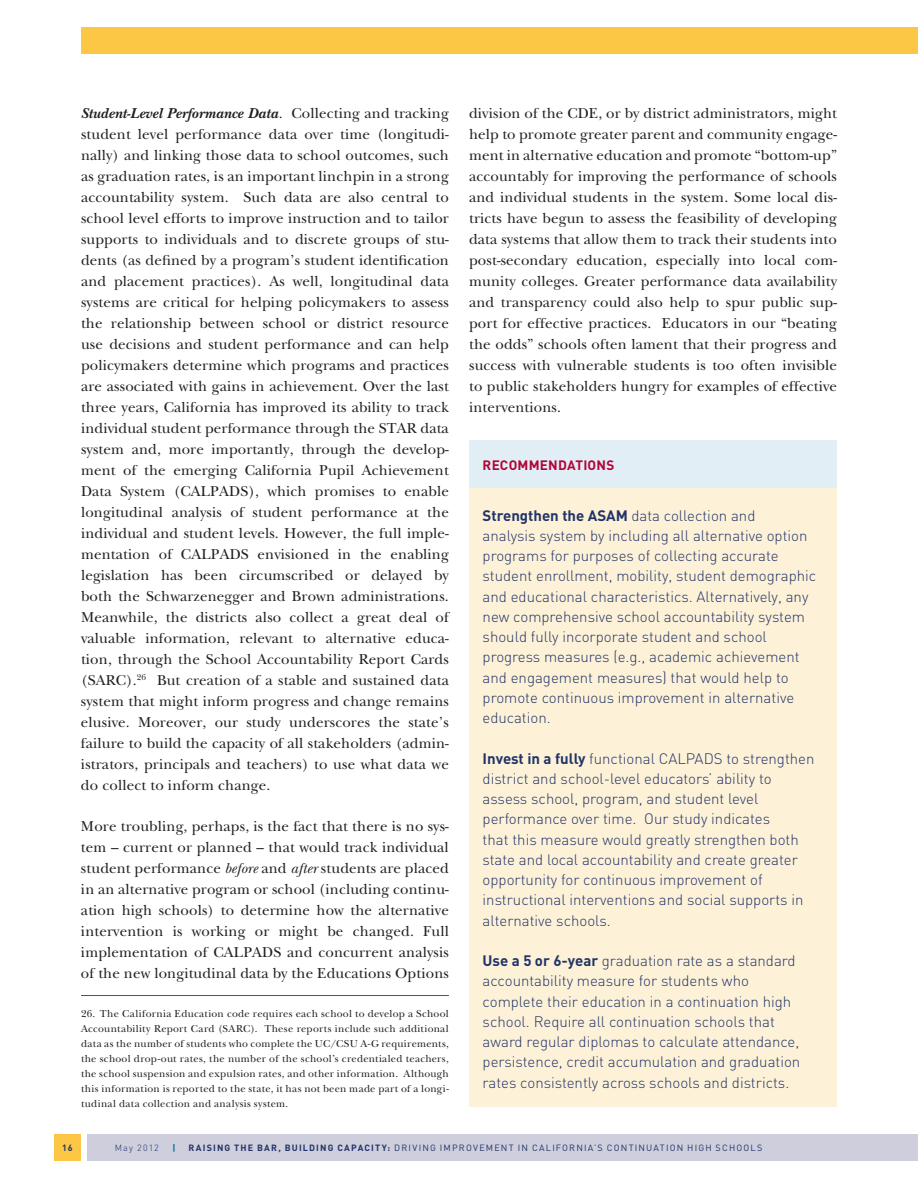
<style>
.page{position:relative;width:918px;height:1188px;background:#fff}
.page>*{position:absolute;margin:0;border:0;box-sizing:border-box;transform-origin:0 0}
.t1{font:15px/21px "New Baskerville Std";letter-spacing:.01em;color:#231f20;text-align:justify}
.t2{font:300 15px/20.2px "DIN";color:#213369}
.t3{font:700 13.5px "DIN";letter-spacing:.02em;color:#b30437}
.t4{font:10.5px/15px "New Baskerville Std";letter-spacing:.03em;color:#231f20;text-align:justify}
.t5{font:9px "DIN";letter-spacing:.135em;color:#213369}
.t6{font:300 9px "DIN";letter-spacing:.125em;color:#213369}
.t7{font:700 9px "DIN";color:#213369}
.t8{font:700 9px "DIN";color:#006c9b}
.s1{font-weight:700;font-style:italic}
.s2{font-style:italic}
.s3{font-weight:700}
</style>
<div class="page">
<div style="left:54px;top:1134px;width:27px;height:27px;background:#fbc745"></div>
<div style="left:88px;top:1134px;width:830px;height:27px;background:#cfcedc"></div>
<div style="left:81px;top:27px;width:837px;height:27px;background:#fbc745"></div>
<hr style="left:81px;top:995px;width:368px;height:1px;background:#006c9b">
<div style="left:469px;top:488px;width:368px;height:619px;background:#fdf2d7"></div>
<div style="left:469px;top:441px;width:368px;height:47px;background:#e2eef5"></div>
<p class="t1" style="left:81px;top:103px;width:369px"><span class="s1">Student-Level Performance Data</span><span class="s2">.</span> Collecting and tracking student level performance data over time (longitudi&shy;nally) and linking those data to school outcomes, such as graduation rates, is an important linchpin in a strong accountability system. Such data are also central to school level efforts to improve instruction and to tailor supports to individuals and to discrete groups of stu&shy;dents (as defined by a program’s student identification and placement practices). As well, longitudinal data systems are critical for helping policymakers to assess the relationship between school or district resource use decisions and student performance and can help policymakers determine which programs and practices are associated with gains in achievement. Over the last three years, California has improved its ability to track individual student performance through the STAR data system and, more importantly, through the develop&shy;ment of the emerging California Pupil Achievement Data System (CALPADS), which promises to enable longitudinal analysis of student performance at the individual and student levels. However, the full imple&shy;mentation of CALPADS envisioned in the enabling legislation has been circumscribed or delayed by both the Schwarzenegger and Brown administrations.<br>Meanwhile, the districts also collect a great deal of valuable information, relevant to alternative educa&shy;tion, through the School Accountability Report Cards (SARC).<sup>26</sup> But creation of a stable and sustained data system that might inform progress and change remains elusive. Moreover, our study underscores the state’s failure to build the capacity of all stakeholders (admin&shy;istrators, principals and teachers) to use what data we do collect to inform change.</p>
<p class="t1" style="left:81px;top:816px;width:369px">More troubling, perhaps, is the fact that there is no sys&shy;tem – current or planned – that would track individual student performance <span class="s2">before</span> and <span class="s2">after</span> students are placed in an alternative program or school (including continu&shy;ation high schools) to determine how the alternative intervention is working or might be changed. Full implementation of CALPADS and concurrent analysis of the new longitudinal data by the Educations Options</p>
<p class="t4" style="left:81px;top:1006px;width:369px">26. The California Education code requires each school to develop a School Accountability Report Card (SARC). These reports include such additional data as the number of students who complete the UC/CSU A-G requirements, the school drop-out rates, the number of the school’s credentialed teachers, the school suspension and expulsion rates, and other information. Although this information is reported to the state, it has not been made part of a longi&shy;tudinal data collection and analysis system.</p>
<p class="t1" style="left:469px;top:103px;width:369px">division of the CDE, or by district administrators, might help to promote greater parent and community engage&shy;ment in alternative education and promote “bottom-up” accountably for improving the performance of schools and individual students in the system. Some local dis&shy;tricts have begun to assess the feasibility of developing data systems that allow them to track their students into post-secondary education, especially into local com&shy;munity colleges. Greater performance data availability and transparency could also help to spur public sup&shy;port for effective practices. Educators in our “beating the odds” schools often lament that their progress and success with vulnerable students is too often invisible to public stakeholders hungry for examples of effective interventions.</p>
<p class="t3" style="left:483px;top:456px;width:133px">RECOMM ENDATIONS</p>
<p class="t2" style="left:483px;top:505px;width:335px"><span class="s3">STRENGTHEN THE ASAM</span> data collection and<br>analysis system by including all alternative option programs for purposes of collecting accurate student enrollment, mobility, student demographic and educational characteristics. Alternatively, any new comprehensive school accountability system should fully incorporate student and school progress measures (e.g., academic achievement and engagement measures) that would help to promote continuous improvement in alternative education.</p>
<p class="t2" style="left:483px;top:748px;width:333px"><span class="s3">INVEST IN A FULLY</span> functional CALPADS to strengthen district and school-level educators’ ability to assess school, program, and student level performance over time. Our study indicates<br>that this measure would greatly strengthen both state and local accountability and create greater opportunity for continuous improvement of instructional interventions and social supports in alternative schools.</p>
<p class="t2" style="left:483px;top:950px;width:319px"><span class="s3">USE A 5 OR 6-YEAR</span> graduation rate as a standard accountability measure for students who complete their education in a continuation high school. Require all continuation schools that award regular diplomas to calculate attendance, persistence, credit accumulation and graduation rates consistently across schools and districts.</p>
<p class="t7" style="left:62px;top:1142px;width:12px">16</p>
<p class="t6" style="left:115px;top:1142px;width:45px">May 2012</p>
<p class="t8" style="left:172px;top:1142px;width:5px">|</p>
<p class="t5" style="left:188px;top:1142px;width:576px"><span class="s3">RAISING THE BAR, BUILDING CAPACITY:</span> DRIVING I MPROVEMENT IN CALIFORNIA’S CONTINUATION HIGH SCHOOLS</p>
</div>
